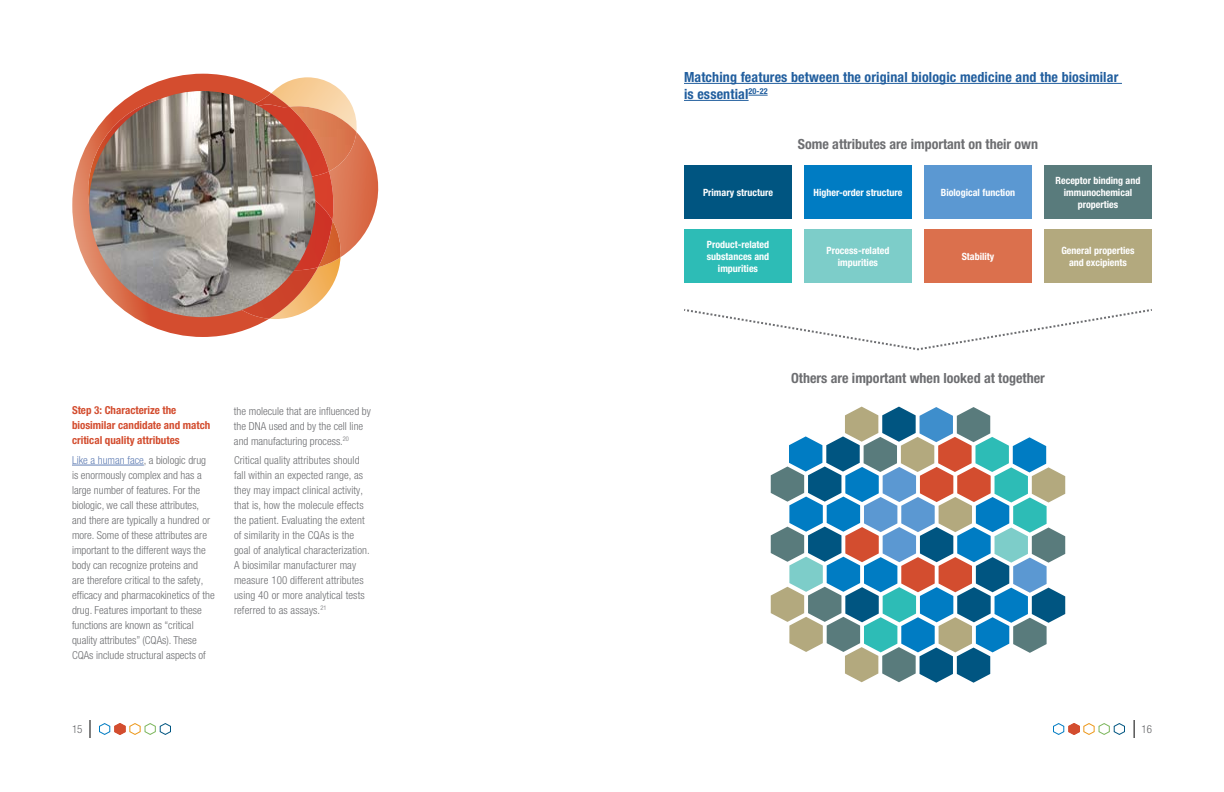
<style>
.page{position:relative;width:1224px;height:792px;background:#fff}
.page>*{position:absolute;margin:0;border:0;box-sizing:border-box;transform-origin:0 0}
.t1{font:700 condensed 14px/17px "Helvetica Neue LT Pro";letter-spacing:.01em;color:#215e9e}
.t2{font:700 condensed 14px "Helvetica Neue LT Pro";color:#6d6e71}
.t3{font:300 condensed 11px/15px "Helvetica Neue LT Pro";color:#6d6e71}
.t4{font:700 condensed 11px/15px "Helvetica Neue LT Pro";color:#d34d2f}
.t5{font:300 condensed 11px "Helvetica Neue LT Pro";color:#636466}
.t6{font:700 condensed 10px/12px "Helvetica Neue LT Pro";color:#fff;text-align:center}
.s1{color:#627fb5}
</style>
<div class="page">
<svg style="left:1134px;top:720px;width:1px;height:18px"></svg>
<svg style="left:90px;top:720px;width:1px;height:18px"></svg>
<hr style="left:72px;top:465px;width:72px;height:1px;background:#627fb5">
<svg style="left:99px;top:723px;width:72px;height:12px"></svg>
<div style="left:684px;top:165px;width:108px;height:54px;background:#005581"></div>
<div style="left:804px;top:165px;width:108px;height:54px;background:#007cc3"></div>
<div style="left:924px;top:165px;width:108px;height:54px;background:#5b98d2"></div>
<div style="left:1044px;top:165px;width:108px;height:54px;background:#597b7c"></div>
<div style="left:804px;top:229px;width:108px;height:54px;background:#7dcdc9"></div>
<div style="left:924px;top:229px;width:108px;height:54px;background:#db704d"></div>
<div style="left:1044px;top:229px;width:108px;height:54px;background:#b3a97e"></div>
<div style="left:684px;top:229px;width:108px;height:54px;background:#2dbcb6"></div>
<svg style="left:771px;top:407px;width:294px;height:276px"></svg>
<svg style="left:684px;top:309px;width:468px;height:42px"></svg>
<hr style="left:684px;top:83px;width:438px;height:1px;background:#215e9e">
<hr style="left:684px;top:100px;width:65px;height:1px;background:#215e9e">
<svg style="left:749px;top:95px;width:19px;height:1px"></svg>
<svg style="left:1053px;top:723px;width:72px;height:12px"></svg>
<svg style="left:72px;top:74px;width:197px;height:263px"></svg>
<img style="left:75px;top:93px;width:194px;height:194px">
<svg style="left:269px;top:77px;width:110px;height:226px"></svg>
<img style="left:332px;top:221px;width:9px;height:46px">
<img style="left:216px;top:270px;width:102px;height:49px">
<img style="left:294px;top:188px;width:38px;height:82px">
<img style="left:89px;top:91px;width:226px;height:226px;border-radius:113px">
<p class="t1" style="left:684px;top:69px;width:436px">Matching features between the original biologic medicine and the biosimilar is essential<sup>20-22</sup></p>
<p class="t2" style="left:798px;top:135px;width:242px">Some attributes are important on their own</p>
<p class="t6" style="left:703px;top:186px;width:71px">Primary structure</p>
<p class="t6" style="left:813px;top:186px;width:91px">Higher-order structure</p>
<p class="t6" style="left:941px;top:186px;width:76px">Biological function</p>
<p class="t6" style="left:1056px;top:174px;width:86px">Receptor binding and immunochemical properties</p>
<p class="t6" style="left:827px;top:245px;width:64px">Process-related impurities</p>
<p class="t6" style="left:962px;top:251px;width:34px">Stability</p>
<p class="t6" style="left:1061px;top:245px;width:75px">General properties and excipients</p>
<p class="t6" style="left:707px;top:239px;width:64px">Product-related substances and impurities</p>
<p class="t4" style="left:72px;top:403px;width:140px">Step 3: Characterize the biosimilar candidate and match critical quality attributes</p>
<p class="t3" style="left:72px;top:453px;width:144px"><span class="s1">Like a human face</span>, a biologic drug is enormously complex and has a large number of features. For the biologic, we call these attributes, and there are typically a hundred or more. Some of these attributes are important to the different ways the body can recognize proteins and<br>are therefore critical to the safety, efficacy and pharmacokinetics of the drug. Features important to these functions are known as “critical quality attributes” (CQAs). These CQAs include structural aspects of</p>
<p class="t3" style="left:234px;top:403px;width:138px">the molecule that are influenced by the DNA used and by the cell line and manufacturing process.<sup>20</sup></p>
<p class="t3" style="left:234px;top:453px;width:137px">Critical quality attributes should fall within an expected range, as they may impact clinical activity, that is, how the molecule effects the patient. Evaluating the extent of similarity in the CQAs is the goal of analytical characterization.<br>A biosimilar manufacturer may measure 100 different attributes using 40 or more analytical tests referred to as assays.<sup>21</sup></p>
<p class="t2" style="left:791px;top:369px;width:255px">Others are important when looked at together</p>
<p class="t5" style="left:72px;top:723px;width:12px">15</p>
<p class="t5" style="left:1141px;top:723px;width:12px">16</p>
</div>
